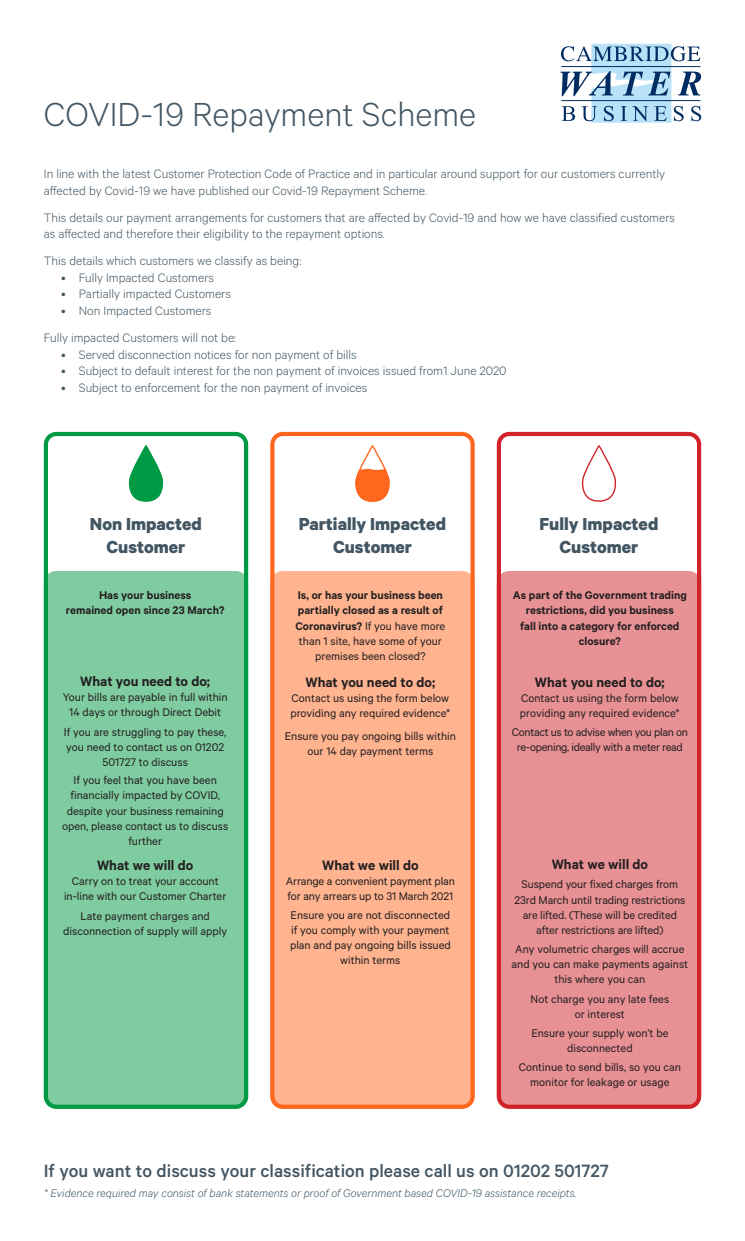
<style>
.page{position:relative;width:745px;height:1241px;background:#fff}
.page>*{position:absolute;margin:0;border:0;box-sizing:border-box;transform-origin:0 0}
.t1{font:300 37.5px "Calibre";color:#425563}
.t2{font:500 20px "Calibre";color:#425563}
.t3{font:700 19.5px/23.5px "Calibre";color:#425563;text-align:center}
.t4{font:600 15.38px "Calibre";color:#231f20}
.t5{font:300 13.75px/16.5px "Calibre";color:#425563}
.t6{font:12.62px/15.1px "Calibre";color:#231f20;text-align:center}
.t7{font:600 12.62px/15.1px "Calibre";color:#231f20;text-align:center}
.t8{font:12.62px/15.1px "Calibre";letter-spacing:-.025em;color:#231f20;text-align:center}
.t9{font:italic 300 12.5px "Calibre";color:#3b5566}
.s1{font-weight:400}
</style>
<div class="page">
<svg style="left:560px;top:44px;width:140px;height:79px"></svg>
<div style="left:44px;top:571px;width:204px;height:537px;background:#80cca1;border-radius:13px"></div>
<div style="left:270px;top:571px;width:204px;height:537px;background:#ffb38f;border-radius:13px"></div>
<div style="left:496px;top:571px;width:204px;height:537px;background:#e89194;border-radius:13px"></div>
<div style="left:270px;top:432px;width:204px;height:676px;border:4px solid #ff671f;border-radius:10px"></div>
<div style="left:496px;top:432px;width:204px;height:676px;border:4px solid #d1232a;border-radius:10px"></div>
<svg style="left:128px;top:445px;width:36px;height:57px"></svg>
<svg style="left:355px;top:445px;width:35px;height:57px"></svg>
<svg style="left:581px;top:445px;width:36px;height:57px"></svg>
<p class="t1" style="left:44px;top:92px;width:433px">COVID-19 Repayment Scheme</p>
<p class="t5" style="left:44px;top:165px;width:622px">In line with the latest Customer Protection Code of Practice and in particular around support for our customers currently affected by Covid-19 we have published our Covid-19 Repayment Scheme.</p>
<p class="t5" style="left:44px;top:208px;width:632px">This details our payment arrangements for customers that are affected by Covid-19 and how we have classified customers as affected and therefore their eligibility to the repayment options.</p>
<p class="t5" style="left:44px;top:252px;width:259px">This details which customers we classify as being:</p>
<p class="t5" style="left:61px;top:269px;width:154px">• Fully Impacted Customers</p>
<p class="t5" style="left:61px;top:285px;width:171px">• Partially impacted Customers</p>
<p class="t5" style="left:61px;top:302px;width:151px">• Non Impacted Customers</p>
<p class="t5" style="left:44px;top:329px;width:194px">Fully impacted Customers will not be:</p>
<p class="t5" style="left:61px;top:345px;width:296px">• Served disconnection notices for non payment of bills</p>
<p class="t5" style="left:61px;top:362px;width:446px">• Subject to default interest for the non payment of invoices issued from1 June 2020</p>
<p class="t5" style="left:61px;top:378px;width:307px">• Subject to enforcement for the non payment of invoices</p>
<p class="t3" style="left:90px;top:511px;width:113px">Non Impacted<br>Customer</p>
<p class="t3" style="left:299px;top:511px;width:149px">Partially Impacted<br>Customer</p>
<p class="t3" style="left:539px;top:511px;width:120px">Fully Impacted<br>Customer</p>
<p class="t7" style="left:66px;top:587px;width:160px">Has your business<br>remained open since 23 March?</p>
<p class="t7" style="left:512px;top:587px;width:175px">As part of the Government trading restrictions, did you business<br>fall into a category for enforced closure?</p>
<p class="t4" style="left:534px;top:672px;width:131px">What you need to do;</p>
<p class="t6" style="left:519px;top:690px;width:161px;text-align:left">Contact us using the form below providing any required evidence*</p>
<p class="t8" style="left:511px;top:724px;width:178px">Contact us to advise when you plan on re-opening, ideally with a meter read</p>
<p class="t7" style="left:295px;top:587px;width:151px">Is, or has your business been partially closed as a result of<br>Coronavirus? <span class="s1">If you have more than 1 site, have some of your premises been closed?</span></p>
<p class="t4" style="left:305px;top:672px;width:131px">What you need to do;</p>
<p class="t6" style="left:290px;top:689px;width:161px;text-align:left">Contact us using the form below providing any required evidence*</p>
<p class="t6" style="left:284px;top:728px;width:173px">Ensure you pay ongoing bills within our 14 day payment terms</p>
<p class="t4" style="left:80px;top:672px;width:131px">What you need to do;</p>
<p class="t6" style="left:63px;top:689px;width:166px">Your bills are payable in full within<br>14 days or through Direct Debit</p>
<p class="t6" style="left:64px;top:723px;width:164px">If you are struggling to pay these, you need to contact us on 01202<br>501727 to discuss</p>
<p class="t6" style="left:62px;top:772px;width:168px">If you feel that you have been financially impacted by COVID, despite your business remaining open, please contact us to discuss further</p>
<p class="t4" style="left:97px;top:856px;width:98px">What we will do</p>
<p class="t6" style="left:64px;top:873px;width:164px">Carry on to treat your account in-line with our Customer Charter</p>
<p class="t6" style="left:63px;top:907px;width:165px">Late payment charges and disconnection of supply will apply</p>
<p class="t4" style="left:551px;top:855px;width:98px">What we will do</p>
<p class="t6" style="left:514px;top:876px;width:172px">Suspend your fixed charges from 23rd March until trading restrictions are lifted. (These will be credited after restrictions are lifted)</p>
<p class="t6" style="left:511px;top:940px;width:178px">Any volumetric charges will accrue and you can make payments against this where you can</p>
<p class="t6" style="left:530px;top:990px;width:140px">Not charge you any late fees or interest</p>
<p class="t6" style="left:531px;top:1024px;width:138px">Ensure your supply won’t be disconnected</p>
<p class="t6" style="left:518px;top:1059px;width:164px">Continue to send bills, so you can monitor for leakage or usage</p>
<p class="t4" style="left:322px;top:855px;width:98px">What we will do</p>
<p class="t6" style="left:285px;top:872px;width:170px;text-align:left">Arrange a convenient payment plan for any arrears up to 31 March 2021</p>
<p class="t6" style="left:290px;top:906px;width:162px">Ensure you are not disconnected if you comply with your payment plan and pay ongoing bills issued within terms</p>
<p class="t2" style="left:44px;top:1158px;width:566px">If you want to discuss your classification please call us on 01202 501727</p>
<p class="t9" style="left:44px;top:1185px;width:533px">* Evidence required may consist of bank statements or proof of Government based COVID-19 assistance receipts.</p>
</div>
